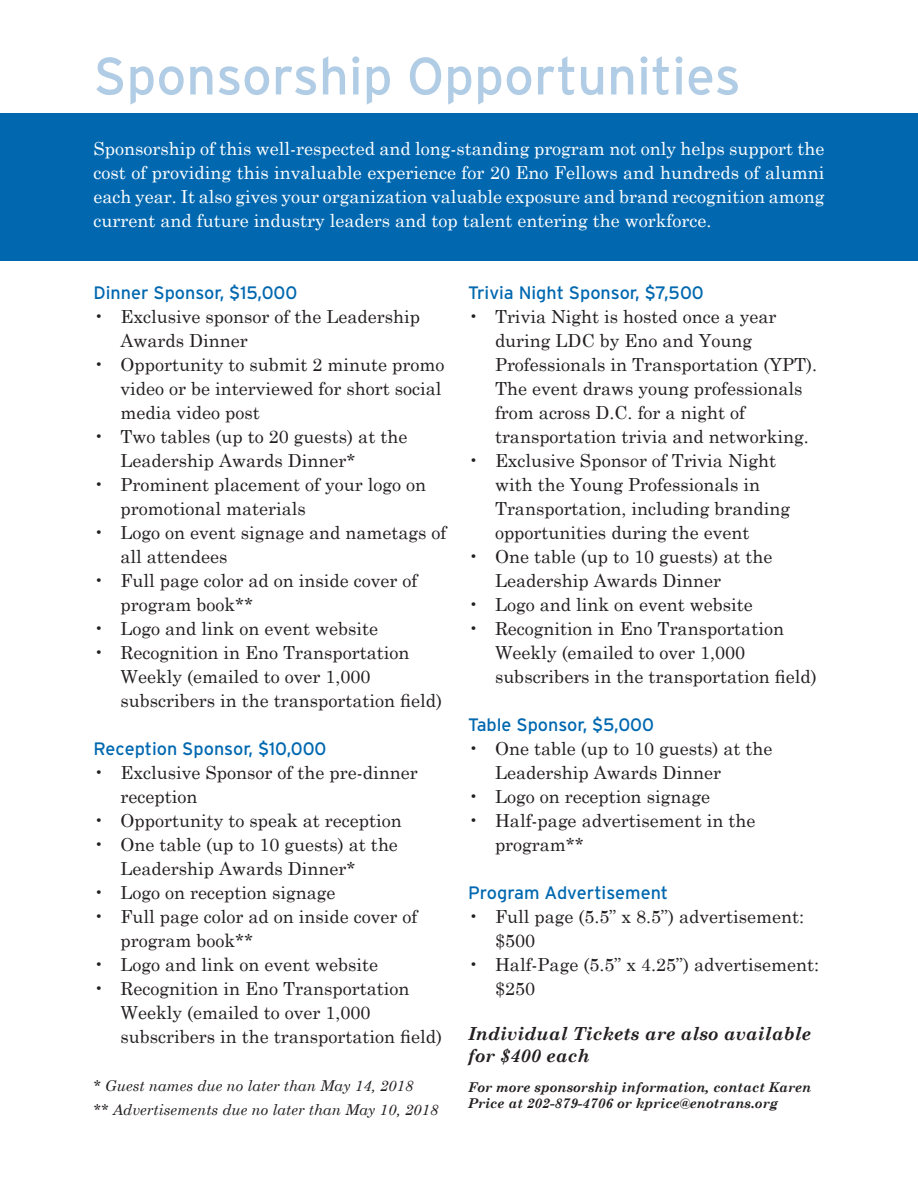
<style>
.page{position:relative;width:918px;height:1188px;background:#fff}
.page>*{position:absolute;margin:0;border:0;box-sizing:border-box;transform-origin:0 0}
.t1{font:52.5px "Interstate";color:#b1cce5}
.t2{font:18px/24px "Century Schoolbook";color:#231f20}
.t3{font:18px/24px "Century Schoolbook";color:#fff;text-align:justify}
.t4{font:18px "Interstate";color:#0168b0}
.t5{font:italic 700 18px/21.6px "Century Schoolbook";color:#231f20}
.t6{font:italic 15px "Century Schoolbook";color:#231f20}
.t7{font:italic 700 13.5px/16.2px "Century Schoolbook";color:#231f20}
</style>
<div class="page">
<div style="left:0;top:114px;width:918px;height:147px;background:#0168b0"></div>
<p class="t1" style="left:94px;top:44px;width:649px">Sponsorship Opportunities</p>
<p class="t3" style="left:94px;top:136px;width:732px">Sponsorship of this well-respected and long-standing program not only helps support the cost of providing this invaluable experience for 20 Eno Fellows and hundreds of alumni each year. It also gives your organization valuable exposure and brand recognition among current and future industry leaders and top talent entering the workforce.</p>
<p class="t4" style="left:94px;top:282px;width:205px">Dinner Sponsor, $15,000</p>
<p class="t2" style="left:121px;top:304px;width:301px;text-indent:-27px">• Exclusive sponsor of the Leadership<br>Awards Dinner</p>
<p class="t2" style="left:121px;top:352px;width:326px;text-indent:-27px">• Opportunity to submit 2 minute promo video or be interviewed for short social media video post</p>
<p class="t2" style="left:121px;top:424px;width:288px;text-indent:-27px">• Two tables (up to 20 guests) at the<br>Leadership Awards Dinner*</p>
<p class="t2" style="left:121px;top:472px;width:307px;text-indent:-27px">• Prominent placement of your logo on promotional materials</p>
<p class="t2" style="left:121px;top:520px;width:328px;text-indent:-27px">• Logo on event signage and nametags of all attendees</p>
<p class="t2" style="left:121px;top:568px;width:299px;text-indent:-27px">• Full page color ad on inside cover of program book**</p>
<p class="t2" style="left:94px;top:616px;width:286px">• Logo and link on event website</p>
<p class="t2" style="left:121px;top:640px;width:323px;text-indent:-27px">• Recognition in Eno Transportation<br>Weekly (emailed to over 1,000 subscribers in the transportation field)</p>
<p class="t4" style="left:94px;top:738px;width:234px">Reception Sponsor, $10,000</p>
<p class="t2" style="left:121px;top:760px;width:299px;text-indent:-27px">• Exclusive Sponsor of the pre-dinner reception</p>
<p class="t2" style="left:94px;top:808px;width:310px">• Opportunity to speak at reception</p>
<p class="t2" style="left:121px;top:832px;width:279px;text-indent:-27px">• One table (up to 10 guests) at the<br>Leadership Awards Dinner*</p>
<p class="t2" style="left:94px;top:880px;width:244px">• Logo on reception signage</p>
<p class="t2" style="left:121px;top:904px;width:299px;text-indent:-27px">• Full page color ad on inside cover of program book**</p>
<p class="t2" style="left:94px;top:952px;width:286px">• Logo and link on event website</p>
<p class="t2" style="left:121px;top:976px;width:323px;text-indent:-27px">• Recognition in Eno Transportation<br>Weekly (emailed to over 1,000 subscribers in the transportation field)</p>
<p class="t6" style="left:94px;top:1076px;width:321px">* Guest names due no later than May 14, 2018</p>
<p class="t6" style="left:94px;top:1100px;width:346px">** Advertisements due no later than May 10, 2018</p>
<p class="t4" style="left:468px;top:282px;width:237px">Trivia Night Sponsor, $7,500</p>
<p class="t2" style="left:495px;top:304px;width:324px;text-indent:-27px">• Trivia Night is hosted once a year during LDC by Eno and Young Professionals in Transportation (YPT).<br>The event draws young professionals from across D.C. for a night of transportation trivia and networking.</p>
<p class="t2" style="left:495px;top:448px;width:297px;text-indent:-27px">• Exclusive Sponsor of Trivia Night with the Young Professionals in Transportation, including branding opportunities during the event</p>
<p class="t2" style="left:495px;top:544px;width:279px;text-indent:-27px">• One table (up to 10 guests) at the<br>Leadership Awards Dinner</p>
<p class="t2" style="left:468px;top:592px;width:286px">• Logo and link on event website</p>
<p class="t2" style="left:495px;top:616px;width:323px;text-indent:-27px">• Recognition in Eno Transportation<br>Weekly (emailed to over 1,000 subscribers in the transportation field)</p>
<p class="t4" style="left:468px;top:714px;width:188px">Table Sponsor, $5,000</p>
<p class="t2" style="left:495px;top:736px;width:279px;text-indent:-27px">• One table (up to 10 guests) at the<br>Leadership Awards Dinner</p>
<p class="t2" style="left:468px;top:784px;width:244px">• Logo on reception signage</p>
<p class="t2" style="left:495px;top:808px;width:262px;text-indent:-27px">• Half-page advertisement in the program**</p>
<p class="t4" style="left:468px;top:882px;width:202px">Program Advertisement</p>
<p class="t2" style="left:495px;top:904px;width:311px;text-indent:-27px">• Full page (5.5” x 8.5”) advertisement: $500</p>
<p class="t2" style="left:495px;top:952px;width:326px;text-indent:-27px">• Half-Page (5.5” x 4.25”) advertisement: $250</p>
<p class="t5" style="left:468px;top:1023px;width:345px">Individual Tickets are also available for $400 each</p>
<p class="t7" style="left:468px;top:1078px;width:345px">For more sponsorship information, contact Karen<br>Price at 202-879-4706 or kprice@enotrans.org</p>
</div>
